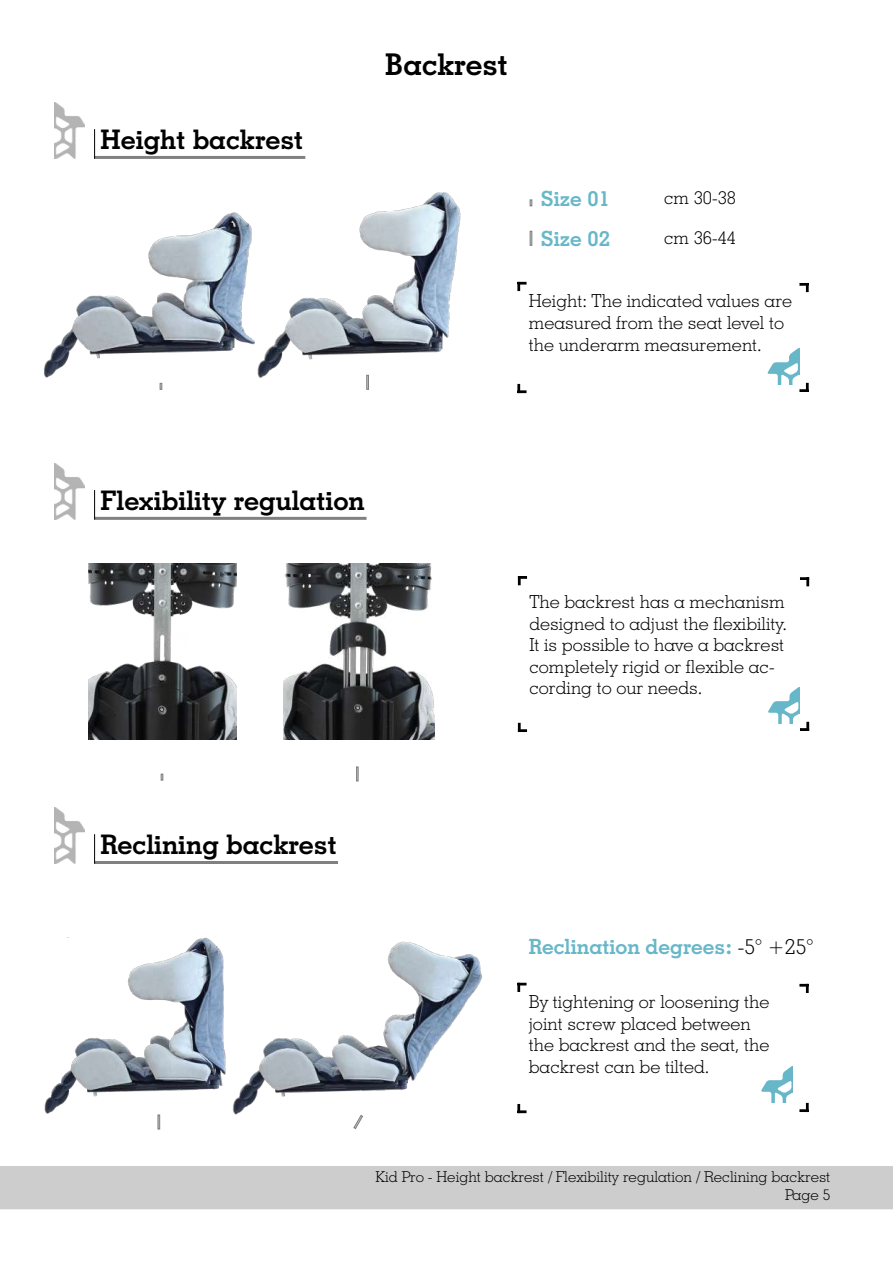
<style>
.page{position:relative;width:893px;height:1263px;background:#fff}
.page>*{position:absolute;margin:0;border:0;box-sizing:border-box;transform-origin:0 0}
.t1{font:700 30px "Geometric Slab 703 BT";color:#000}
.t2{font:700 27px "Geometric Slab 703 BT";color:#000}
.t3{font:700 21px/39.5px "Geometric Slab 703 BT";color:#68b7c9}
.t4{font:300 18px/21.6px "Geometric Slab 703 BT";color:#000}
.t5{font:300 15px/18px "Geometric Slab 703 BT";color:#000;text-align:right}
.s1{font-weight:300;color:#000}
</style>
<div class="page">
<div style="left:0;top:1167px;width:893px;height:42px;background:#cdcdcd"></div>
<img style="left:54px;top:103px;width:30px;height:55px">
<hr style="left:94px;top:129px;width:1px;height:30px;background:#000">
<img style="left:54px;top:808px;width:30px;height:55px">
<hr style="left:94px;top:834px;width:1px;height:30px;background:#000">
<svg style="left:530px;top:200px;width:2px;height:6px"></svg>
<svg style="left:530px;top:231px;width:2px;height:14px"></svg>
<svg style="left:160px;top:383px;width:2px;height:6px"></svg>
<svg style="left:367px;top:379px;width:2px;height:10px"></svg>
<svg style="left:518px;top:282px;width:8px;height:9px"></svg>
<svg style="left:800px;top:283px;width:8px;height:9px"></svg>
<svg style="left:518px;top:384px;width:8px;height:9px"></svg>
<svg style="left:767px;top:348px;width:41px;height:44px"></svg>
<svg style="left:518px;top:983px;width:8px;height:9px"></svg>
<svg style="left:800px;top:984px;width:8px;height:9px"></svg>
<svg style="left:518px;top:1104px;width:8px;height:9px"></svg>
<svg style="left:800px;top:1103px;width:8px;height:9px"></svg>
<svg style="left:761px;top:1066px;width:32px;height:36px"></svg>
<svg style="left:158px;top:1115px;width:2px;height:14px"></svg>
<svg style="left:353px;top:1115px;width:10px;height:14px"></svg>
<img style="left:43px;top:212px;width:212px;height:166px">
<img style="left:257px;top:192px;width:204px;height:187px">
<img style="left:44px;top:937px;width:182px;height:177px">
<img style="left:232px;top:941px;width:250px;height:173px">
<img style="left:54px;top:464px;width:30px;height:55px">
<hr style="left:94px;top:490px;width:1px;height:30px;background:#000">
<img style="left:89px;top:563px;width:147px;height:177px">
<img style="left:284px;top:563px;width:150px;height:177px">
<svg style="left:161px;top:774px;width:2px;height:6px"></svg>
<svg style="left:356px;top:767px;width:2px;height:14px"></svg>
<svg style="left:518px;top:576px;width:9px;height:9px"></svg>
<svg style="left:800px;top:577px;width:9px;height:9px"></svg>
<svg style="left:518px;top:723px;width:9px;height:9px"></svg>
<svg style="left:768px;top:687px;width:41px;height:43px"></svg>
<h2 class="t2" style="left:101px;top:123px;width:204px">Height backrest</h2>
<h1 class="t1" style="left:385px;top:46px;width:124px">Backrest</h1>
<p class="t3" style="left:541px;top:179px;width:71px">Size 01<br>Size 02</p>
<p class="t4" style="left:664px;top:178px;width:74px;line-height:39.5px">cm 30-38 cm 36-44</p>
<p class="t4" style="left:529px;top:290px;width:265px">Height: The indicated values are measured from the seat level to the underarm measurement.</p>
<h2 class="t2" style="left:101px;top:484px;width:266px">Flexibility regulation</h2>
<p class="t4" style="left:529px;top:591px;width:259px">The backrest has a mechanism designed to adjust the flexibility.<br>It is possible to have a backrest completely rigid or flexible ac&shy;cording to our needs.</p>
<h2 class="t2" style="left:101px;top:828px;width:238px">Reclining backrest</h2>
<p class="t3" style="left:529px;top:927px;width:286px">Reclination degrees: <span class="s1">-5° +25°</span></p>
<p class="t4" style="left:529px;top:991px;width:242px">By tightening or loosening the joint screw placed between the backrest and the seat, the backrest can be tilted.</p>
<p class="t5" style="left:376px;top:1168px;width:456px">Kid Pro - Height backrest / Flexibility regulation / Reclining backrest<br>Page 5</p>
</div>
